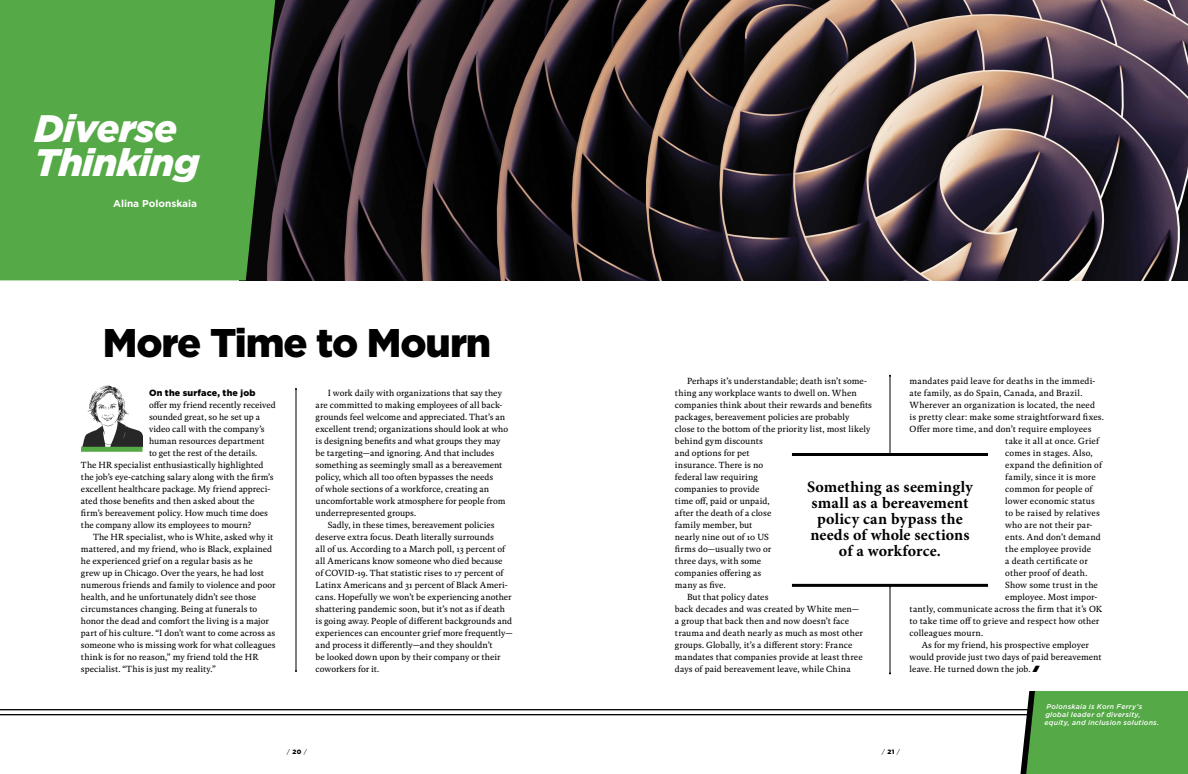
<style>
.page{position:relative;width:1188px;height:774px;background:#fff}
.page>*{position:absolute;margin:0;border:0;box-sizing:border-box;transform-origin:0 0}
.t1{font:900 40px "Gotham";letter-spacing:-.03em;color:#000}
.t2{font:italic 900 38.3px/34.3px "Gotham";letter-spacing:-.015em;color:#fff}
.t3{font:700 16px/16px "Minion Pro";letter-spacing:.01em;color:#000;text-align:center}
.t4{font:700 10px "Gotham";color:#fff}
.t5{font:9px "Kievit Serif";letter-spacing:.005em;color:#000}
.t6{font:9px "Kievit Serif";letter-spacing:.025em;color:#000}
.t7{font:900 9px "Gotham";letter-spacing:.02em;color:#000}
.t8{font:italic 500 7px/8px "Gotham";letter-spacing:.035em;color:#fff}
.t9{font:6.3px "Gotham";color:#000}
.s1{font-family:"Ross Madrid Briefings Endbugs"}
.s2{font-weight:900}
</style>
<div class="page">
<img style="left:275px;top:0;width:913px;height:280px">
<img style="left:81px;top:385px;width:62px;height:62px">
<div style="left:0;top:0;width:275px;height:280px;background:#55a947"></div>
<hr style="left:296px;top:389px;width:1px;height:282px;background:#000">
<div style="left:81px;top:447px;width:62px;height:5px;background:#55a947"></div>
<hr style="left:0;top:709px;width:1188px;height:1px;background:#000">
<hr style="left:0;top:714px;width:1188px;height:1px;background:#000">
<hr style="left:890px;top:376px;width:1px;height:79px;background:#000">
<hr style="left:890px;top:586px;width:1px;height:87px;background:#000">
<svg style="left:1020px;top:691px;width:168px;height:83px;background:#57a54a"></svg>
<hr style="left:792px;top:453px;width:196px;height:3px;background:#000">
<hr style="left:792px;top:584px;width:196px;height:3px;background:#000">
<h2 class="t2" style="left:35px;top:111px;width:166px">Diverse<br>Thinking</h2>
<p class="t4" style="left:113px;top:198px;width:85px">Alina Polonskaia</p>
<h1 class="t1" style="left:103px;top:320px;width:390px">More Time to Mourn</h1>
<p class="t7" style="left:149px;top:388px;width:108px">On the surface, the job</p>
<p class="t5" style="left:149px;top:399px;width:128px">offer my friend recently received</p>
<p class="t5" style="left:149px;top:411px;width:113px">sounded great, so he set up a</p>
<p class="t5" style="left:149px;top:423px;width:117px">video call with the company’s</p>
<p class="t5" style="left:149px;top:435px;width:117px">human resources department</p>
<p class="t5" style="left:149px;top:447px;width:110px">to get the rest of the details.</p>
<p class="t5" style="left:81px;top:459px;width:184px">The HR specialist enthusiastically highlighted</p>
<p class="t5" style="left:81px;top:471px;width:194px">the job’s eye-catching salary along with the firm’s</p>
<p class="t5" style="left:81px;top:483px;width:191px">excellent healthcare package. My friend appreci-</p>
<p class="t5" style="left:81px;top:495px;width:175px">ated those benefits and then asked about the</p>
<p class="t5" style="left:81px;top:507px;width:189px">firm’s bereavement policy. How much time does</p>
<p class="t5" style="left:81px;top:519px;width:172px">the company allow its employees to mourn?</p>
<p class="t5" style="left:93px;top:531px;width:182px">The HR specialist, who is White, asked why it</p>
<p class="t5" style="left:81px;top:543px;width:193px">mattered, and my friend, who is Black, explained</p>
<p class="t5" style="left:81px;top:555px;width:173px">he experienced grief on a regular basis as he</p>
<p class="t5" style="left:81px;top:567px;width:184px">grew up in Chicago. Over the years, he had lost</p>
<p class="t5" style="left:81px;top:579px;width:196px">numerous friends and family to violence and poor</p>
<p class="t5" style="left:81px;top:591px;width:177px">health, and he unfortunately didn’t see those</p>
<p class="t5" style="left:81px;top:603px;width:178px">circumstances changing. Being at funerals to</p>
<p class="t5" style="left:81px;top:615px;width:189px">honor the dead and comfort the living is a major</p>
<p class="t5" style="left:81px;top:627px;width:196px">part of his culture. “I don’t want to come across as</p>
<p class="t5" style="left:81px;top:639px;width:196px">someone who is missing work for what colleagues</p>
<p class="t5" style="left:81px;top:651px;width:179px">think is for no reason,” my friend told the HR</p>
<p class="t5" style="left:81px;top:663px;width:136px">specialist. “This is just my reality.”</p>
<p class="t5" style="left:328px;top:387px;width:176px">I work daily with organizations that say they</p>
<p class="t5" style="left:316px;top:399px;width:188px">are committed to making employees of all back-</p>
<p class="t5" style="left:316px;top:411px;width:191px">grounds feel welcome and appreciated. That’s an</p>
<p class="t5" style="left:316px;top:423px;width:194px">excellent trend; organizations should look at who</p>
<p class="t5" style="left:316px;top:435px;width:186px">is designing benefits and what groups they may</p>
<p class="t5" style="left:316px;top:447px;width:180px">be targeting—and ignoring. And that includes</p>
<p class="t5" style="left:316px;top:459px;width:188px">something as seemingly small as a bereavement</p>
<p class="t5" style="left:316px;top:471px;width:179px">policy, which all too often bypasses the needs</p>
<p class="t5" style="left:316px;top:483px;width:175px">of whole sections of a workforce, creating an</p>
<p class="t5" style="left:316px;top:495px;width:191px">uncomfortable work atmosphere for people from</p>
<p class="t5" style="left:316px;top:507px;width:102px">underrepresented groups.</p>
<p class="t5" style="left:328px;top:519px;width:168px">Sadly, in these times, bereavement policies</p>
<p class="t5" style="left:316px;top:531px;width:180px">deserve extra focus. Death literally surrounds</p>
<p class="t5" style="left:316px;top:543px;width:191px">all of us. According to a March poll, 13 percent of</p>
<p class="t5" style="left:316px;top:555px;width:188px">all Americans know someone who died because</p>
<p class="t5" style="left:316px;top:567px;width:189px">of COVID-19. That statistic rises to 17 percent of</p>
<p class="t5" style="left:316px;top:579px;width:193px">Latinx Americans and 31 percent of Black Ameri-</p>
<p class="t5" style="left:316px;top:591px;width:198px">cans. Hopefully we won’t be experiencing another</p>
<p class="t5" style="left:316px;top:603px;width:191px">shattering pandemic soon, but it’s not as if death</p>
<p class="t5" style="left:316px;top:615px;width:198px">is going away. People of different backgrounds and</p>
<p class="t5" style="left:316px;top:627px;width:199px">experiences can encounter grief more frequently—</p>
<p class="t5" style="left:316px;top:639px;width:178px">and process it differently—and they shouldn’t</p>
<p class="t5" style="left:316px;top:651px;width:187px">be looked down upon by their company or their</p>
<p class="t5" style="left:316px;top:663px;width:65px">coworkers for it.</p>
<p class="t5" style="left:910px;top:375px;width:187px">mandates paid leave for deaths in the immedi-</p>
<p class="t6" style="left:910px;top:387px;width:174px">ate family, as do Spain, Canada, and Brazil.</p>
<p class="t5" style="left:910px;top:399px;width:187px">Wherever an organization is located, the need</p>
<p class="t5" style="left:910px;top:411px;width:196px">is pretty clear: make some straightforward fixes.</p>
<p class="t5" style="left:910px;top:423px;width:183px">Offer more time, and don’t require employees</p>
<p class="t5" style="left:1005px;top:435px;width:95px">take it all at once. Grief</p>
<p class="t5" style="left:1005px;top:447px;width:89px">comes in stages. Also,</p>
<p class="t5" style="left:1005px;top:459px;width:98px">expand the definition of</p>
<p class="t5" style="left:1005px;top:471px;width:92px">family, since it is more</p>
<p class="t5" style="left:1005px;top:483px;width:89px">common for people of</p>
<p class="t5" style="left:1005px;top:495px;width:91px">lower economic status</p>
<p class="t5" style="left:1005px;top:507px;width:96px">to be raised by relatives</p>
<p class="t5" style="left:1005px;top:519px;width:89px">who are not their par-</p>
<p class="t5" style="left:1005px;top:531px;width:97px">ents. And don’t demand</p>
<p class="t5" style="left:1005px;top:543px;width:87px">the employee provide</p>
<p class="t5" style="left:1005px;top:555px;width:84px">a death certificate or</p>
<p class="t5" style="left:1005px;top:567px;width:84px">other proof of death.</p>
<p class="t5" style="left:1005px;top:579px;width:94px">Show some trust in the</p>
<p class="t5" style="left:1005px;top:591px;width:94px">employee. Most impor-</p>
<p class="t5" style="left:910px;top:603px;width:194px">tantly, communicate across the firm that it’s OK</p>
<p class="t5" style="left:910px;top:615px;width:191px">to take time off to grieve and respect how other</p>
<p class="t5" style="left:910px;top:627px;width:75px">colleagues mourn.</p>
<p class="t5" style="left:922px;top:639px;width:169px">As for my friend, his prospective employer</p>
<p class="t5" style="left:910px;top:651px;width:193px">would provide just two days of paid bereavement</p>
<p class="t5" style="left:910px;top:663px;width:133px">leave. He turned down the job. <span class="s1">1</span></p>
<p class="t5" style="left:687px;top:375px;width:181px">Perhaps it’s understandable; death isn’t some-</p>
<p class="t5" style="left:675px;top:387px;width:183px">thing any workplace wants to dwell on. When</p>
<p class="t5" style="left:675px;top:399px;width:199px">companies think about their rewards and benefits</p>
<p class="t5" style="left:675px;top:411px;width:176px">packages, bereavement policies are probably</p>
<p class="t5" style="left:675px;top:423px;width:197px">close to the bottom of the priority list, most likely</p>
<p class="t5" style="left:675px;top:435px;width:89px">behind gym discounts</p>
<p class="t5" style="left:675px;top:447px;width:76px">and options for pet</p>
<p class="t5" style="left:675px;top:459px;width:90px">insurance. There is no</p>
<p class="t5" style="left:675px;top:471px;width:85px">federal law requiring</p>
<p class="t5" style="left:675px;top:483px;width:86px">companies to provide</p>
<p class="t5" style="left:675px;top:495px;width:96px">time off, paid or unpaid,</p>
<p class="t5" style="left:675px;top:507px;width:98px">after the death of a close</p>
<p class="t5" style="left:675px;top:519px;width:79px">family member, but</p>
<p class="t5" style="left:675px;top:531px;width:95px">nearly nine out of 10 US</p>
<p class="t5" style="left:675px;top:543px;width:98px">firms do—usually two or</p>
<p class="t5" style="left:675px;top:555px;width:88px">three days, with some</p>
<p class="t5" style="left:675px;top:567px;width:88px">companies offering as</p>
<p class="t5" style="left:675px;top:579px;width:52px">many as five.</p>
<p class="t5" style="left:687px;top:591px;width:83px">But that policy dates</p>
<p class="t5" style="left:675px;top:603px;width:186px">back decades and was created by White men—</p>
<p class="t5" style="left:675px;top:615px;width:176px">a group that back then and now doesn’t face</p>
<p class="t5" style="left:675px;top:627px;width:189px">trauma and death nearly as much as most other</p>
<p class="t5" style="left:675px;top:639px;width:179px">groups. Globally, it’s a different story: France</p>
<p class="t5" style="left:675px;top:651px;width:189px">mandates that companies provide at least three</p>
<p class="t5" style="left:675px;top:663px;width:177px">days of paid bereavement leave, while China</p>
<h3 class="t3" style="left:807px;top:479px;width:167px">Something as seemingly small as a bereavement policy can bypass the needs of whole sections of a workforce.</h3>
<p class="t8" style="left:1044px;top:702px;width:116px">Polonskaia is Korn Ferry’s global leader of diversity, equity, and inclusion solutions.</p>
<p class="t9" style="left:287px;top:749px;width:22px">/ <span class="s2">20</span> /</p>
<p class="t9" style="left:882px;top:749px;width:20px">/ <span class="s2">21</span> /</p>
</div>
